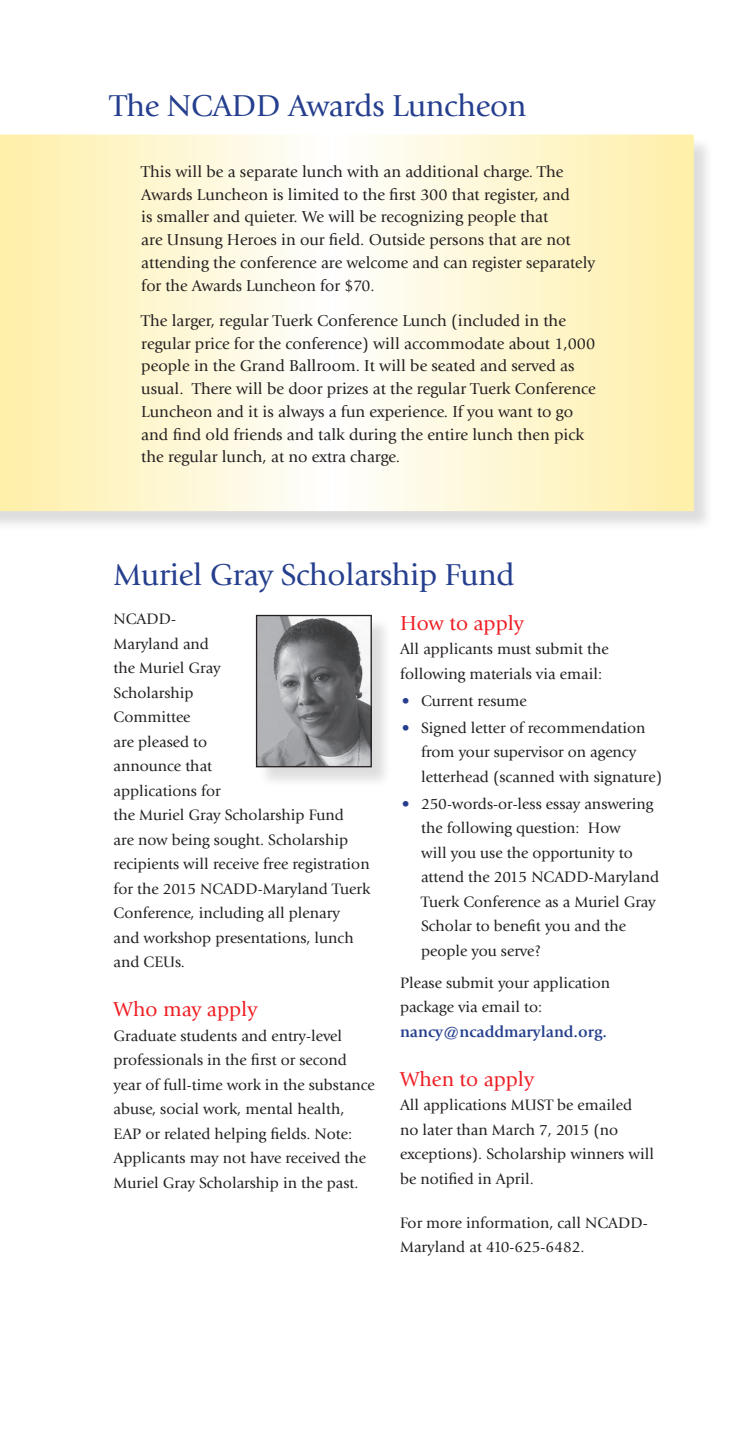
<style>
.page{position:relative;width:756px;height:1449px;background:#fff}
.page>*{position:absolute;margin:0;border:0;box-sizing:border-box;transform-origin:0 0}
.t1{font:31.5px "Giovanni";letter-spacing:-.01em;color:#253f8e}
.t2{font:21px "Giovanni";color:#ee1d23}
.t3{font:16.45px/22.8px "Giovanni";color:#231f20}
.t4{font:700 16.28px "Giovanni";color:#253f8e}
.t5{font:15.75px/24.5px "Giovanni";color:#231f20}
.s1{color:#253f8e}
</style>
<div class="page">
<div style="left:0;top:136px;width:714px;height:396px;background:#231f20;opacity:.15"></div>
<svg style="left:0;top:135px;width:694px;height:376px"></svg>
<div style="left:257px;top:616px;width:135px;height:172px;background:#231f20;opacity:.15"></div>
<img style="left:258px;top:617px;width:112px;height:148px">
<div style="left:256px;top:615px;width:116px;height:152px;border:1px solid #231f20"></div>
<p class="t1" style="left:110px;top:88px;width:418px">The NCADD Awards Luncheon</p>
<p class="t3" style="left:141px;top:160px;width:455px">This will be a separate lunch with an additional charge. The Awards Luncheon is limited to the first 300 that register, and<br>is smaller and quieter. We will be recognizing people that<br>are Unsung Heroes in our field. Outside persons that are not attending the conference are welcome and can register separately for the Awards Luncheon for $70.</p>
<p class="t3" style="left:141px;top:309px;width:456px">The larger, regular Tuerk Conference Lunch (included in the regular price for the conference) will accommodate about 1,000 people in the Grand Ballroom. It will be seated and served as usual. There will be door prizes at the regular Tuerk Conference Luncheon and it is always a fun experience. If you want to go and find old friends and talk during the entire lunch then pick the regular lunch, at no extra charge.</p>
<p class="t1" style="left:114px;top:557px;width:402px">Muriel Gray Scholarship Fund</p>
<p class="t5" style="left:114px;top:607px;width:258px">NCADD-<br>Maryland and<br>the Muriel Gray<br>Scholarship<br>Committee<br>are pleased to<br>announce that<br>applications for<br>the Muriel Gray Scholarship Fund<br>are now being sought. Scholarship recipients will receive free registration for the 2015 NCADD-Maryland Tuerk<br>Conference, including all plenary<br>and workshop presentations, lunch and CEUs.</p>
<p class="t2" style="left:114px;top:997px;width:145px">Who may apply</p>
<p class="t5" style="left:114px;top:1023px;width:263px">Graduate students and entry-level professionals in the first or second year of full-time work in the substance abuse, social work, mental health, EAP or related helping fields. Note:<br>Applicants may not have received the Muriel Gray Scholarship in the past.</p>
<p class="t2" style="left:400px;top:611px;width:126px">How to apply</p>
<p class="t5" style="left:400px;top:637px;width:210px">All applicants must submit the following materials via email:</p>
<p class="t5" style="left:402px;top:688px;width:127px"><span class="s1">•</span> Current resume</p>
<p class="t5" style="left:421px;top:715px;width:243px;text-indent:-19px"><span class="s1">•</span> Signed letter of recommendation from your supervisor on agency letterhead (scanned with signature)</p>
<p class="t5" style="left:421px;top:791px;width:240px;text-indent:-19px"><span class="s1">•</span> 250-words-or-less essay answering the following question: How<br>will you use the opportunity to attend the 2015 NCADD-Maryland<br>Tuerk Conference as a Muriel Gray<br>Scholar to benefit you and the people you serve?</p>
<p class="t5" style="left:400px;top:971px;width:212px">Please submit your application package via email to:</p>
<p class="t4" style="left:400px;top:1022px;width:209px">nancy@ncaddmaryland.org.</p>
<p class="t2" style="left:400px;top:1067px;width:136px">When to apply</p>
<p class="t5" style="left:400px;top:1093px;width:256px">All applications MUST be emailed no later than March 7, 2015 (no exceptions). Scholarship winners will be notified in April.</p>
<p class="t5" style="left:400px;top:1210px;width:249px">For more information, call NCADD-<br>Maryland at 410-625-6482.</p>
</div>
